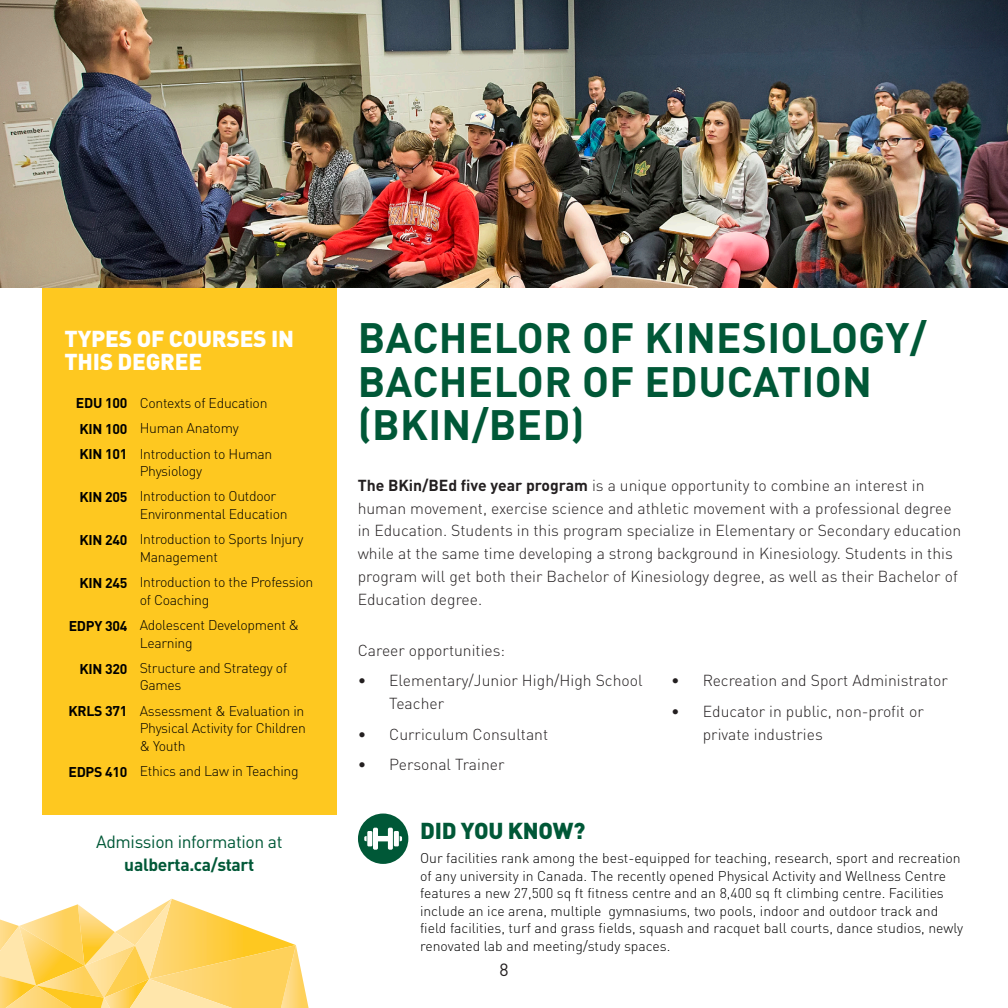
<style>
.page{position:relative;width:1008px;height:1008px;background:#fff}
.page>*{position:absolute;margin:0;border:0;box-sizing:border-box;transform-origin:0 0}
.Page_Title__green{font:700 42px/43.8px "DIN Pro";letter-spacing:.01em;color:#005837}
.Courses_in_this_degr{font:900 22.75px/22.8px "DIN Pro";letter-spacing:-.01em;color:#fff}
.Did_you_know{font:900 22.75px "DIN Pro";letter-spacing:-.01em;color:#005837}
.t1{font:17.5px "DIN Pro";letter-spacing:-.02em;color:#005837}
.t2{font:700 17.5px "DIN Pro";letter-spacing:-.02em;color:#005837}
.t3{font:17.5px "DIN Pro";color:#231f20}
.Body_9pt__black{font:300 15.75px/22.8px "DIN Pro";color:#231f20}
.DYK_fact{font:300 14px/17.5px "DIN Pro";color:#000}
.Full_course_name{font:300 14px/17.5px "DIN Pro";letter-spacing:-.02em;color:#000}
.Course_number{font:700 14px "DIN Pro";letter-spacing:-.02em;color:#000}
.s1{font-weight:700}
</style>
<div class="page">
<svg style="left:0;top:899px;width:309px;height:109px"></svg>
<div style="left:42px;top:287px;width:295px;height:528px;background:#fec820"></div>
<img style="left:0;top:0;width:1008px;height:287px">
<div style="left:358px;top:814px;width:50px;height:50px;background:#005837;border-radius:50%"></div>
<div style="left:373px;top:828px;width:5px;height:22px;background:#fff;border-radius:2px"></div>
<div style="left:388px;top:828px;width:5px;height:22px;background:#fff;border-radius:2px"></div>
<div style="left:367px;top:831px;width:5px;height:15px;background:#fff"></div>
<div style="left:394px;top:831px;width:5px;height:15px;background:#fff"></div>
<div style="left:376px;top:836px;width:15px;height:5px;background:#fff"></div>
<svg style="left:364px;top:836px;width:3px;height:5px"></svg>
<p class="Courses_in_this_degr" style="left:64px;top:324px;width:231px">TYPES OF COURSES IN<br>THIS DEGREE</p>
<p class="Full_course_name" style="left:140px;top:393px;width:129px">Contexts of Education</p>
<p class="Full_course_name" style="left:140px;top:418px;width:101px">Human Anatomy</p>
<p class="Full_course_name" style="left:140px;top:443px;width:134px">Introduction to Human<br>Physiology</p>
<p class="Full_course_name" style="left:140px;top:486px;width:149px">Introduction to Outdoor<br>Environmental Education</p>
<p class="Full_course_name" style="left:140px;top:529px;width:165px">Introduction to Sports Injury<br>Management</p>
<p class="Full_course_name" style="left:140px;top:572px;width:175px">Introduction to the Profession of Coaching</p>
<p class="Full_course_name" style="left:140px;top:615px;width:161px">Adolescent Development &amp;<br>Learning</p>
<p class="Full_course_name" style="left:140px;top:658px;width:149px">Structure and Strategy of<br>Games</p>
<p class="Full_course_name" style="left:140px;top:701px;width:168px;text-align:justify">Assessment &amp; Evaluation in Physical Activity for Children &amp; Youth</p>
<p class="Full_course_name" style="left:140px;top:761px;width:160px">Ethics and Law in Teaching</p>
<p class="Course_number" style="left:76px;top:392px;width:53px">EDU 100</p>
<p class="Course_number" style="left:79px;top:417px;width:49px">KIN 100</p>
<p class="Course_number" style="left:79px;top:443px;width:49px">KIN 101</p>
<p class="Course_number" style="left:79px;top:485px;width:49px">KIN 205</p>
<p class="Course_number" style="left:79px;top:528px;width:49px">KIN 240</p>
<p class="Course_number" style="left:79px;top:571px;width:49px">KIN 245</p>
<p class="Course_number" style="left:69px;top:614px;width:60px">EDPY 304</p>
<p class="Course_number" style="left:79px;top:657px;width:49px">KIN 320</p>
<p class="Course_number" style="left:68px;top:700px;width:60px">KRLS 371</p>
<p class="Course_number" style="left:69px;top:760px;width:60px">EDPS 410</p>
<p class="t1" style="left:96px;top:828px;width:188px">Admission information at</p>
<p class="t2" style="left:124px;top:850px;width:132px">ualberta.ca/start</p>
<p class="Page_Title__green" style="left:358px;top:311px;width:570px">BACHELOR OF KINESIOLOGY/</p>
<p class="Page_Title__green" style="left:358px;top:354px;width:516px">BACHELOR OF EDUCATION (BKIN/BED)</p>
<p class="Body_9pt__black" style="left:358px;top:473px;width:605px"><span class="s1">The BKin/BEd five year program</span> is a unique opportunity to combine an interest in human movement, exercise science and athletic movement with a professional degree in Education. Students in this program specialize in Elementary or Secondary education while at the same time developing a strong background in Kinesiology. Students in this program will get both their Bachelor of Kinesiology degree, as well as their Bachelor of Education degree.</p>
<p class="Body_9pt__black" style="left:358px;top:637px;width:149px">Career opportunities:</p>
<p class="Body_9pt__black" style="left:389px;top:668px;width:255px;text-indent:-32px">• Elementary/Junior High/High School<br>Teacher</p>
<p class="Body_9pt__black" style="left:358px;top:721px;width:192px">• Curriculum Consultant</p>
<p class="Body_9pt__black" style="left:358px;top:752px;width:148px">• Personal Trainer</p>
<p class="Body_9pt__black" style="left:671px;top:668px;width:278px">• Recreation and Sport Administrator</p>
<p class="Body_9pt__black" style="left:703px;top:699px;width:223px;text-indent:-32px">• Educator in public, non-profit or private industries</p>
<p class="Did_you_know" style="left:420px;top:811px;width:167px">DID YOU KNOW?</p>
<p class="DYK_fact" style="left:420px;top:848px;width:545px">Our facilities rank among the best-equipped for teaching, research, sport and recreation of any university in Canada. The recently opened Physical Activity and Wellness Centre features a new 27,500 sq ft fitness centre and an 8,400 sq ft climbing centre. Facilities include an ice arena, multiple gymnasiums, two pools, indoor and outdoor track and field facilities, turf and grass fields, squash and racquet ball courts, dance studios, newly renovated lab and meeting/study spaces.</p>
<p class="t3" style="left:499px;top:956px;width:11px">8</p>
</div>
